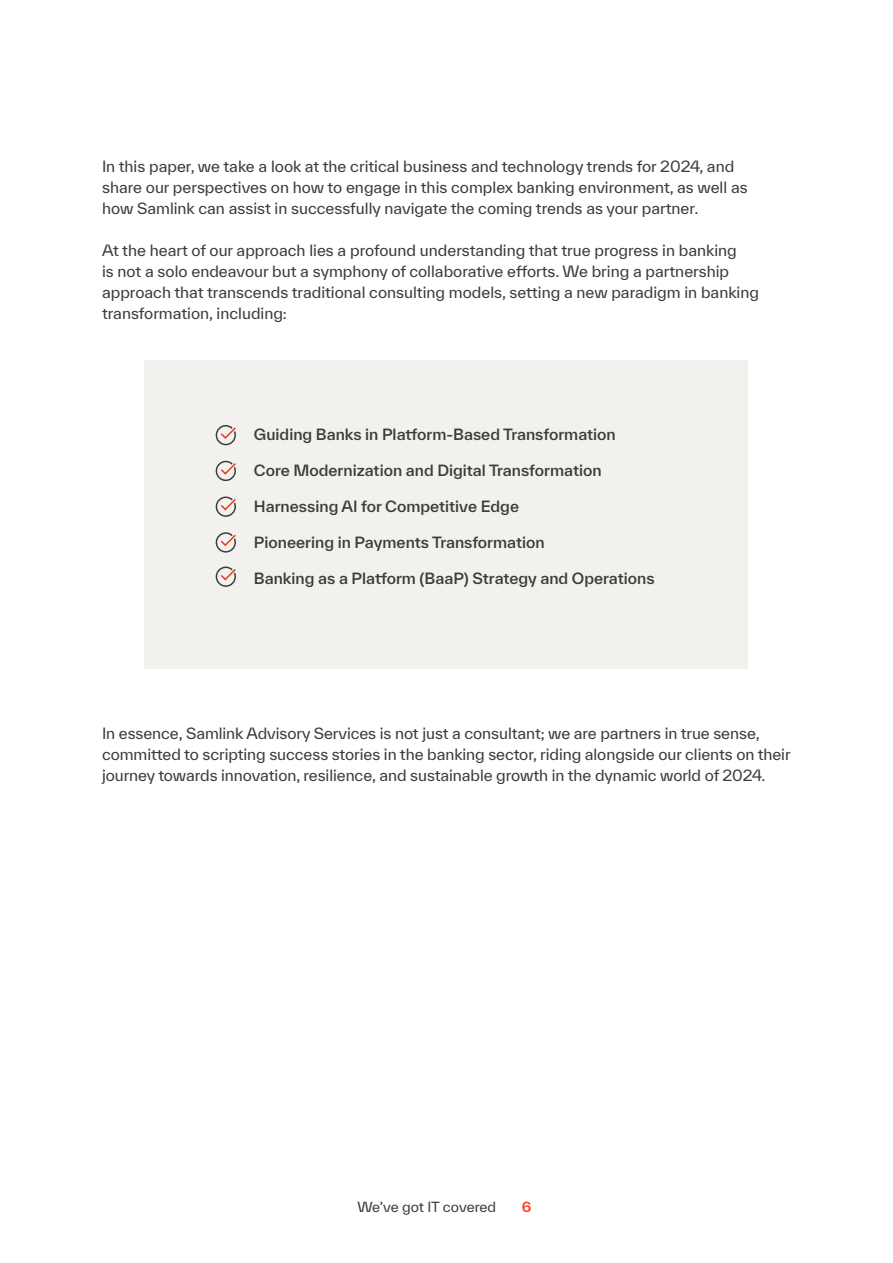
<style>
.page{position:relative;width:893px;height:1263px;background:#fff}
.page>*{position:absolute;margin:0;border:0;box-sizing:border-box;transform-origin:0 0}
.t1{font:15px/21px "TWK Everett";color:#3d3c3c}
.t2{font:500 15px "TWK Everett";color:#3d3c3c}
.t3{font:13.5px "TWK Everett";letter-spacing:-.005em;color:#3c3c3c}
.t4{font:700 13.5px "TWK Everett";color:#ff452e}
</style>
<div class="page">
<div style="left:145px;top:361px;width:603px;height:308px;background:#f2f1ee"></div>
<div style="left:216px;top:425px;width:20px;height:20px;border:1px solid #3d3c3c;border-radius:50%"></div>
<svg style="left:216px;top:425px;width:20px;height:18px"></svg>
<div style="left:216px;top:461px;width:20px;height:20px;border:1px solid #3d3c3c;border-radius:50%"></div>
<svg style="left:216px;top:460px;width:20px;height:19px"></svg>
<div style="left:216px;top:496px;width:20px;height:21px;border:1px solid #3d3c3c;border-radius:50%"></div>
<svg style="left:216px;top:496px;width:20px;height:19px"></svg>
<div style="left:216px;top:532px;width:20px;height:21px;border:1px solid #3d3c3c;border-radius:50%"></div>
<svg style="left:216px;top:532px;width:20px;height:18px"></svg>
<div style="left:216px;top:566px;width:20px;height:21px;border:1px solid #3d3c3c;border-radius:50%"></div>
<svg style="left:216px;top:566px;width:20px;height:19px"></svg>
<p class="t1" style="left:102px;top:156px;width:647px">In this paper, we take a look at the critical business and technology trends for 2024, and share our perspectives on how to engage in this complex banking environment, as well as how Samlink can assist in successfully navigate the coming trends as your partner.</p>
<p class="t1" style="left:102px;top:240px;width:658px">At the heart of our approach lies a profound understanding that true progress in banking<br>is not a solo endeavour but a symphony of collaborative efforts. We bring a partnership approach that transcends traditional consulting models, setting a new paradigm in banking transformation, including:</p>
<p class="t2" style="left:254px;top:424px;width:363px">Guiding Banks in Platform-Based Transformation</p>
<p class="t2" style="left:254px;top:460px;width:349px">Core Modernization and Digital Transformation</p>
<p class="t2" style="left:254px;top:496px;width:267px">Harnessing AI for Competitive Edge</p>
<p class="t2" style="left:254px;top:532px;width:292px">Pioneering in Payments Transformation</p>
<p class="t2" style="left:254px;top:568px;width:402px">Banking as a Platform (BaaP) Strategy and Operations</p>
<p class="t1" style="left:102px;top:723px;width:690px">In essence, Samlink Advisory Services is not just a consultant; we are partners in true sense, committed to scripting success stories in the banking sector, riding alongside our clients on their journey towards innovation, resilience, and sustainable growth in the dynamic world of 2024.</p>
<p class="t3" style="left:357px;top:1197px;width:140px">We’ve got IT covered</p>
<p class="t4" style="left:522px;top:1197px;width:11px">6</p>
</div>
